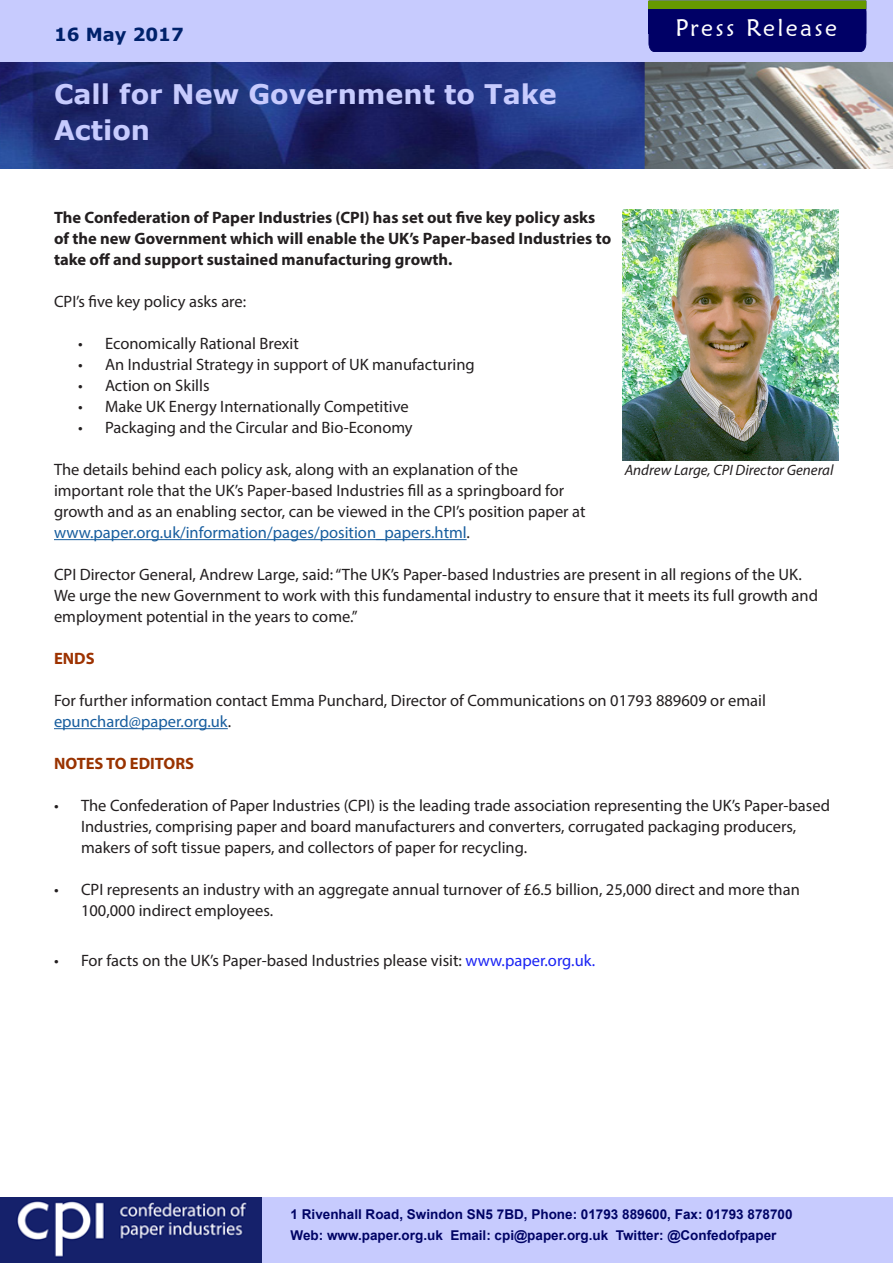
<style>
.page{position:relative;width:893px;height:1263px;background:#fff}
.page>*{position:absolute;margin:0;border:0;box-sizing:border-box;transform-origin:0 0}
.t1{font:700 27px/36px "Verdana";color:#c7cbfe}
.t2{font:24px "Maiandra GD";letter-spacing:.1em;color:#fff}
.t3{font:700 18px "Verdana";color:#00226b}
.t4{font:16.5px/21px "Myriad Pro";color:#231f20}
.t5{font:700 16.5px/21px "Myriad Pro";color:#231f20}
.t6{font:700 16.5px "Myriad Pro";color:#930}
.t7{font:700 16.5px "Myriad Pro";color:#9d3200}
.t8{font:italic 15px "Myriad Pro";color:#231f20}
.t9{font:700 13.5px "Arial";color:#000365}
.s1{color:#175d9e}
.s2{color:#1a23f4}
</style>
<div class="page">
<div style="left:261px;top:1197px;width:632px;height:66px;background:#c7cbfe"></div>
<div style="left:0;top:0;width:893px;height:62px;background:#c7cbfe"></div>
<div style="left:0;top:1197px;width:261px;height:66px;background:#15216b"></div>
<img style="left:16px;top:1201px;width:231px;height:57px">
<img style="left:0;top:62px;width:893px;height:107px">
<div style="left:648px;top:0;width:219px;height:53px;background:#006"></div>
<div style="left:649px;top:1px;width:217px;height:7px;background:#690"></div>
<div style="left:648px;top:1px;width:218px;height:8px;border:1px solid #690"></div>
<hr style="left:54px;top:539px;width:413px;height:1px;background:#175d9e">
<hr style="left:54px;top:728px;width:174px;height:1px;background:#175d9e">
<img style="left:622px;top:209px;width:217px;height:251px">
<p class="t3" style="left:54px;top:21px;width:131px">16 May 2017</p>
<h2 class="t2" style="left:675px;top:13px;width:163px">Press Release</h2>
<p class="t1" style="left:54px;top:76px;width:504px">Call for New Government to Take<br>Action</p>
<p class="t5" style="left:54px;top:206px;width:559px">The Confederation of Paper Industries (CPI) has set out five key policy asks of the new Government which will enable the UK’s Paper-based Industries to take off and support sustained manufacturing growth.</p>
<p class="t4" style="left:54px;top:291px;width:194px">CPI’s five key policy asks are:</p>
<p class="t4" style="left:78px;top:333px;width:222px">• Economically Rational Brexit</p>
<p class="t4" style="left:78px;top:354px;width:398px">• An Industrial Strategy in support of UK manufacturing</p>
<p class="t4" style="left:78px;top:375px;width:133px">• Action on Skills</p>
<p class="t4" style="left:78px;top:396px;width:332px">• Make UK Energy Internationally Competitive</p>
<p class="t4" style="left:78px;top:417px;width:336px">• Packaging and the Circular and Bio-Economy</p>
<p class="t4" style="left:54px;top:459px;width:533px">The details behind each policy ask, along with an explanation of the important role that the UK’s Paper-based Industries fill as a springboard for growth and as an enabling sector, can be viewed in the CPI’s position paper at <span class="s1">www.paper.org.uk/information/pages/position_papers.html</span>.</p>
<p class="t4" style="left:54px;top:564px;width:765px">CPI Director General, Andrew Large, said: “The UK’s Paper-based Industries are present in all regions of the UK.<br>We urge the new Government to work with this fundamental industry to ensure that it meets its full growth and employment potential in the years to come.”</p>
<p class="t7" style="left:54px;top:648px;width:42px">ENDS</p>
<p class="t4" style="left:54px;top:690px;width:713px">For further information contact Emma Punchard, Director of Communications on 01793 889609 or email <span class="s1">epunchard@paper.org.uk</span>.</p>
<p class="t6" style="left:54px;top:753px;width:142px">NOTES TO EDITORS</p>
<p class="t4" style="left:81px;top:795px;width:750px;text-indent:-27px">• The Confederation of Paper Industries (CPI) is the leading trade association representing the UK’s Paper-based<br>Industries, comprising paper and board manufacturers and converters, corrugated packaging producers, makers of soft tissue papers, and collectors of paper for recycling.</p>
<p class="t4" style="left:81px;top:879px;width:720px;text-indent:-27px">• CPI represents an industry with an aggregate annual turnover of £6.5 billion, 25,000 direct and more than<br>100,000 indirect employees.</p>
<p class="t4" style="left:54px;top:949px;width:543px">• For facts on the UK’s Paper-based Industries please visit: <span class="s2">www.paper.org.uk.</span></p>
<p class="t8" style="left:625px;top:461px;width:210px">Andrew Large, CPI Director General</p>
<p class="t9" style="left:291px;top:1204px;width:503px">1 Rivenhall Road, Swindon SN5 7BD, Phone: 01793 889600, Fax: 01793 878700</p>
<p class="t9" style="left:291px;top:1225px;width:487px">Web: www.paper.org.uk Email: cpi@paper.org.uk Twitter: @Confedofpaper</p>
</div>
